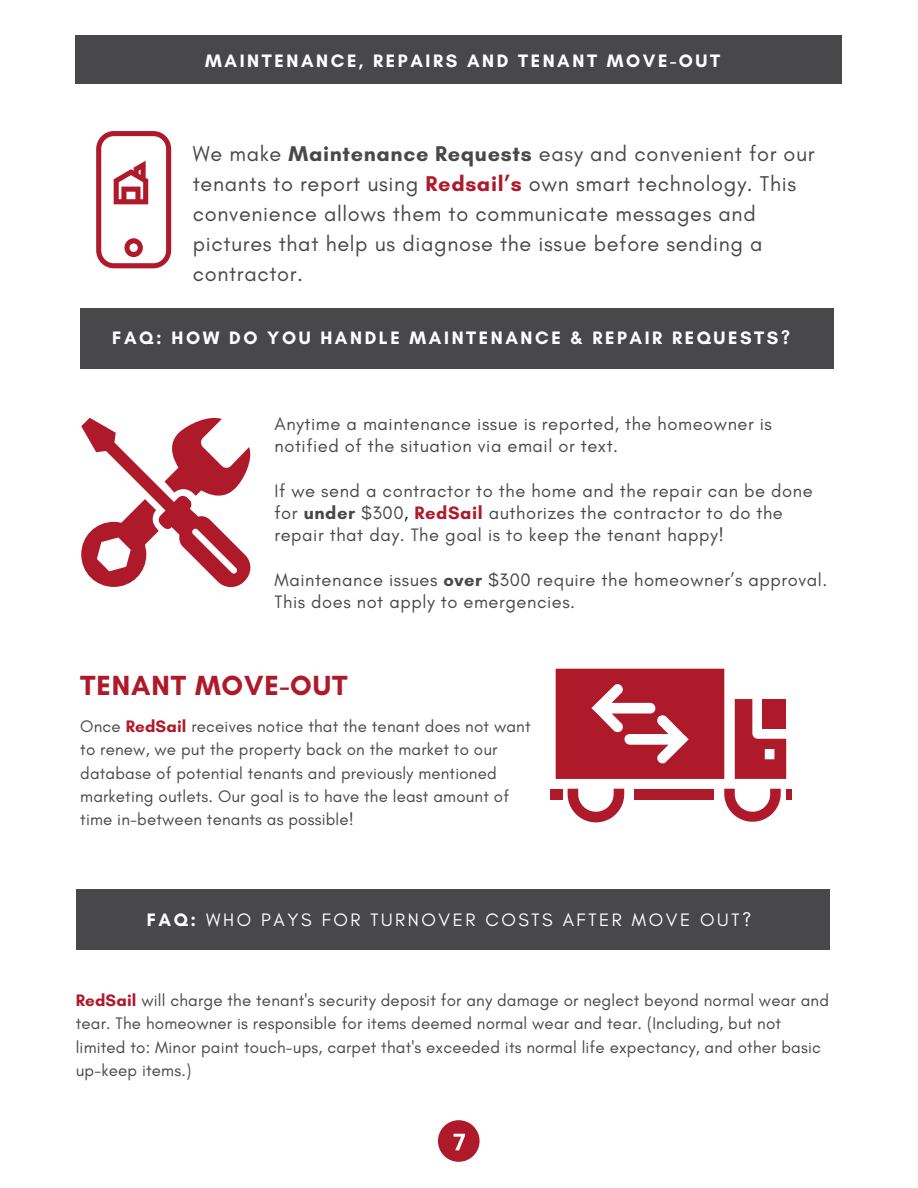
<style>
.page{position:relative;width:918px;height:1188px;background:#fff}
.page>*{position:absolute;margin:0;border:0;box-sizing:border-box;transform-origin:0 0}
.t1{font:700 28.2px "Glacial Indifference";letter-spacing:.03em;color:#af1a2b}
.t2{font:21.75px/30.2px "Glacial Indifference";letter-spacing:.03em;color:#48484a}
.t3{font:18.3px/22.2px "Glacial Indifference";letter-spacing:.03em;color:#48484a}
.t4{font:700 18.3px "Glacial Indifference";letter-spacing:.14em;color:#fff}
.t5{font:18.3px "Glacial Indifference";letter-spacing:.14em;color:#fff}
.t6{font:16.95px/23.2px "Glacial Indifference";letter-spacing:.01em;color:#48484a}
.s1{font-weight:700}
.s2{font-weight:700;color:#af1a2b}
.s3{color:#000}
</style>
<div class="page">
<div style="left:76px;top:36px;width:766px;height:48px;background:#48484a"></div>
<div style="left:80px;top:308px;width:754px;height:61px;background:#48484a"></div>
<svg style="left:96px;top:131px;width:75px;height:137px"></svg>
<svg style="left:81px;top:417px;width:170px;height:170px"></svg>
<div style="left:551px;top:789px;width:12px;height:10px;background:#af1a2b"></div>
<div style="left:634px;top:789px;width:80px;height:10px;background:#af1a2b"></div>
<div style="left:786px;top:789px;width:6px;height:10px;background:#af1a2b"></div>
<svg style="left:568px;top:789px;width:56px;height:33px"></svg>
<svg style="left:724px;top:789px;width:57px;height:33px"></svg>
<svg style="left:556px;top:669px;width:168px;height:110px;background:#b83544"></svg>
<svg style="left:735px;top:699px;width:51px;height:80px"></svg>
<div style="left:763px;top:699px;width:23px;height:29px;background:#af1a2b"></div>
<div style="left:76px;top:889px;width:753px;height:61px;background:#48484a"></div>
<div style="left:438px;top:1120px;width:42px;height:42px;background:#af1a2b;border-radius:50%"></div>
<svg style="left:454px;top:1134px;width:11px;height:16px"></svg>
<p class="t4" style="left:205px;top:49px;width:516px">MAINTENANCE, REPAIRS AND TENANT MOVE-OUT</p>
<p class="t2" style="left:193px;top:138px;width:623px">We make <span class="s1">Maintenance Requests</span> easy and convenient for our tenants to report using <span class="s2">Redsail’s</span> own smart technology. This convenience allows them to communicate messages and pictures that help us diagnose the issue before sending a contractor.</p>
<p class="t4" style="left:112px;top:327px;width:679px">FAQ: HOW DO YOU HANDLE MAINTENANCE &amp; REPAIR REQUESTS?</p>
<p class="t3" style="left:275px;top:413px;width:499px">Anytime a maintenance issue is reported, the homeowner is notified of the situation via email or text.</p>
<p class="t3" style="left:275px;top:479px;width:540px">If we send a contractor to the home and the repair can be done for <span class="s1">under</span> $300<span class="s3">,</span> <span class="s2">RedSail</span> authorizes the contractor to do the repair that day. The goal is to keep the tenant happy!</p>
<p class="t3" style="left:275px;top:568px;width:554px">Maintenance issues <span class="s1">over</span> $300 require the homeowner’s approval.<br>This does not apply to emergencies.</p>
<h1 class="t1" style="left:80px;top:668px;width:269px">TENANT MOVE-OUT</h1>
<p class="t6" style="left:80px;top:714px;width:452px">Once <span class="s2">RedSail</span> receives notice that the tenant does not want to renew, we put the property back on the market to our database of potential tenants and previously mentioned marketing outlets. Our goal is to have the least amount of time in-between tenants as possible!</p>
<p class="t5" style="left:147px;top:908px;width:606px"><span class="s1">FAQ:</span> WHO PAYS FOR TURNOVER COSTS AFTER MOVE OUT?</p>
<p class="t6" style="left:76px;top:989px;width:755px"><span class="s2">RedSail</span> will charge the tenant's security deposit for any damage or neglect beyond normal wear and tear. The homeowner is responsible for items deemed normal wear and tear. (Including, but not limited to: Minor paint touch-ups, carpet that's exceeded its normal life expectancy, and other basic up-keep items.)</p>
</div>
